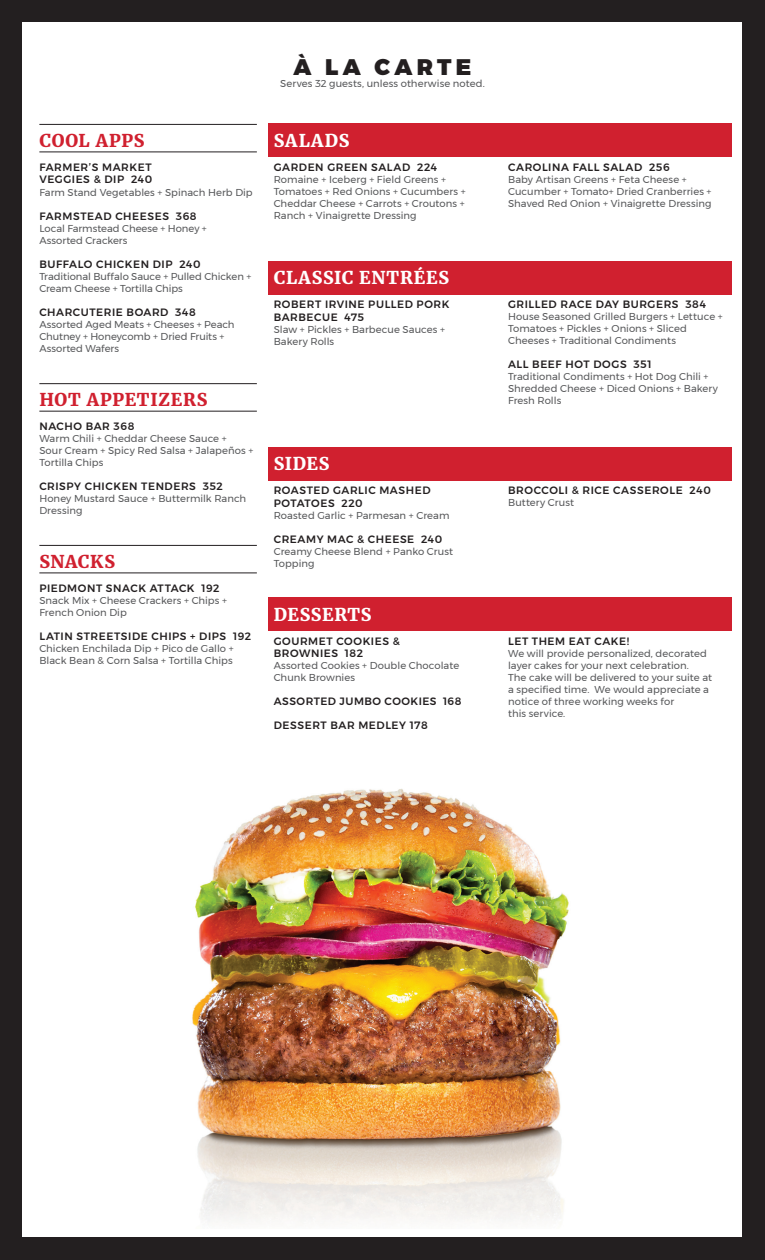
<style>
.page{position:relative;width:765px;height:1260px;background:#231f20}
.page>*{position:absolute;margin:0;border:0;box-sizing:border-box;transform-origin:0 0}
.Section_Dividers{font:900 22.5px "Montserrat";letter-spacing:.195em;color:#231f20}
.Section_Header_SPANN{font:900 17.5px "Merriweather";letter-spacing:.04em;color:#fff}
.Section_Headers_UL{font:900 17.5px "Merriweather";letter-spacing:.04em;color:#d0202f}
.Item{font:500 10.62px/12.8px "Montserrat";letter-spacing:.05em;color:#231f20}
.Item_Description{font:500 10.62px "Montserrat";letter-spacing:.055em;color:#231f20}
.Item_Description-2{font:10px/12px "Montserrat";letter-spacing:.005em;color:#57585a}
.Item-2{font:10px/12px "Montserrat";color:#57585a}
.Item_Description_Cen{font:10px "Montserrat";letter-spacing:.01em;color:#57585a}
</style>
<div class="page">
<div style="left:22px;top:22px;width:720px;height:1216px;background:#fff"></div>
<hr style="left:39px;top:152px;width:218px;height:1px;background:#231f20">
<hr style="left:39px;top:124px;width:218px;height:1px;background:#231f20">
<hr style="left:39px;top:411px;width:218px;height:1px;background:#231f20">
<hr style="left:39px;top:383px;width:218px;height:1px;background:#231f20">
<hr style="left:39px;top:573px;width:218px;height:1px;background:#231f20">
<hr style="left:39px;top:545px;width:218px;height:1px;background:#231f20">
<div style="left:268px;top:124px;width:463px;height:33px;background:#d0202f"></div>
<div style="left:268px;top:261px;width:463px;height:34px;background:#d0202f"></div>
<div style="left:268px;top:447px;width:463px;height:33px;background:#d0202f"></div>
<div style="left:268px;top:598px;width:463px;height:33px;background:#d0202f"></div>
<img style="left:192px;top:789px;width:377px;height:433px">
<p class="Section_Headers_UL" style="left:39px;top:128px;width:107px">COOL APPS</p>
<p class="Item" style="left:39px;top:160px;width:115px">FARMER’S MARKET<br>VEGGIES &amp; DIP 240</p>
<p class="Item-2" style="left:39px;top:186px;width:215px">Farm Stand Vegetables + Spinach Herb Dip</p>
<p class="Item" style="left:39px;top:210px;width:159px">FARMSTEAD CHEESES 368</p>
<p class="Item-2" style="left:39px;top:222px;width:169px">Local Farmstead Cheese + Honey +<br>Assorted Crackers</p>
<p class="Item" style="left:39px;top:258px;width:163px">BUFFALO CHICKEN DIP 240</p>
<p class="Item-2" style="left:39px;top:270px;width:213px">Traditional Buffalo Sauce + Pulled Chicken +<br>Cream Cheese + Tortilla Chips</p>
<p class="Item" style="left:39px;top:306px;width:158px">CHARCUTERIE BOARD 348</p>
<p class="Item-2" style="left:39px;top:318px;width:197px">Assorted Aged Meats + Cheeses + Peach<br>Chutney + Honeycomb + Dried Fruits +<br>Assorted Wafers</p>
<p class="Section_Headers_UL" style="left:39px;top:387px;width:170px">HOT APPETIZERS</p>
<p class="Item" style="left:39px;top:420px;width:97px">NACHO BAR 368</p>
<p class="Item_Description-2" style="left:39px;top:432px;width:216px">Warm Chili + Cheddar Cheese Sauce +<br>Sour Cream + Spicy Red Salsa + Jalapeños +<br>Tortilla Chips</p>
<p class="Item" style="left:39px;top:480px;width:185px">CRISPY CHICKEN TENDERS 352</p>
<p class="Item_Description-2" style="left:39px;top:492px;width:208px">Honey Mustard Sauce + Buttermilk Ranch<br>Dressing</p>
<p class="Section_Headers_UL" style="left:39px;top:549px;width:77px">SNACKS</p>
<p class="Item" style="left:39px;top:581px;width:182px">PIEDMONT SNACK ATTACK 192</p>
<p class="Item_Description-2" style="left:39px;top:594px;width:189px">Snack Mix + Cheese Crackers + Chips +<br>French Onion Dip</p>
<p class="Item" style="left:39px;top:629px;width:213px">LATIN STREETSIDE CHIPS + DIPS 192</p>
<p class="Item_Description-2" style="left:39px;top:642px;width:196px">Chicken Enchilada Dip + Pico de Gallo +<br>Black Bean &amp; Corn Salsa + Tortilla Chips</p>
<p class="Section_Dividers" style="left:294px;top:49px;width:179px">À LA CARTE</p>
<p class="Item_Description_Cen" style="left:280px;top:76px;width:206px">Serves 32 guests, unless otherwise noted.</p>
<p class="Section_Header_SPANN" style="left:274px;top:128px;width:77px">SALADS</p>
<p class="Item" style="left:274px;top:160px;width:165px">GARDEN GREEN SALAD 224</p>
<p class="Item_Description-2" style="left:274px;top:173px;width:193px">Romaine + Iceberg + Field Greens + Tomatoes + Red Onions + Cucumbers + Cheddar Cheese + Carrots + Croutons + Ranch + Vinaigrette Dressing</p>
<p class="Section_Header_SPANN" style="left:274px;top:266px;width:177px">CLASSIC ENTRÉES</p>
<p class="Item" style="left:274px;top:298px;width:177px">ROBERT IRVINE PULLED PORK<br>BARBECUE 475</p>
<p class="Item_Description-2" style="left:274px;top:323px;width:173px">Slaw + Pickles + Barbecue Sauces +<br>Bakery Rolls</p>
<p class="Section_Header_SPANN" style="left:274px;top:452px;width:57px">SIDES</p>
<p class="Item" style="left:274px;top:484px;width:158px">ROASTED GARLIC MASHED<br>POTATOES 220</p>
<p class="Item_Description-2" style="left:274px;top:509px;width:177px">Roasted Garlic + Parmesan + Cream</p>
<p class="Item" style="left:274px;top:533px;width:170px">CREAMY MAC &amp; CHEESE 240</p>
<p class="Item_Description-2" style="left:274px;top:545px;width:181px">Creamy Cheese Blend + Panko Crust<br>Topping</p>
<p class="Section_Header_SPANN" style="left:274px;top:602px;width:99px">DESSERTS</p>
<p class="Item" style="left:274px;top:634px;width:128px">GOURMET COOKIES &amp;<br>BROWNIES 182</p>
<p class="Item_Description-2" style="left:274px;top:660px;width:187px">Assorted Cookies + Double Chocolate<br>Chunk Brownies</p>
<p class="Item" style="left:274px;top:695px;width:189px">ASSORTED JUMBO COOKIES 168</p>
<p class="Item" style="left:274px;top:719px;width:155px">DESSERT BAR MEDLEY 178</p>
<p class="Item" style="left:508px;top:160px;width:163px">CAROLINA FALL SALAD 256</p>
<p class="Item_Description-2" style="left:508px;top:173px;width:205px">Baby Artisan Greens + Feta Cheese +<br>Cucumber + Tomato+ Dried Cranberries +<br>Shaved Red Onion + Vinaigrette Dressing</p>
<p class="Item" style="left:508px;top:298px;width:199px">GRILLED RACE DAY BURGERS 384</p>
<p class="Item_Description-2" style="left:508px;top:311px;width:216px">House Seasoned Grilled Burgers + Lettuce +<br>Tomatoes + Pickles + Onions + Sliced<br>Cheeses + Traditional Condiments</p>
<p class="Item" style="left:508px;top:358px;width:145px">ALL BEEF HOT DOGS 351</p>
<p class="Item_Description-2" style="left:508px;top:371px;width:211px">Traditional Condiments + Hot Dog Chili +<br>Shredded Cheese + Diced Onions + Bakery<br>Fresh Rolls</p>
<p class="Item_Description" style="left:508px;top:482px;width:204px">BROCCOLI &amp; RICE CASSEROLE 240</p>
<p class="Item_Description-2" style="left:508px;top:496px;width:68px">Buttery Crust</p>
<p class="Item" style="left:508px;top:634px;width:123px">LET THEM EAT CAKE!</p>
<p class="Item_Description-2" style="left:508px;top:647px;width:206px">We will provide personalized, decorated layer cakes for your next celebration.<br>The cake will be delivered to your suite at a specified time. We would appreciate a notice of three working weeks for<br>this service.</p>
</div>
